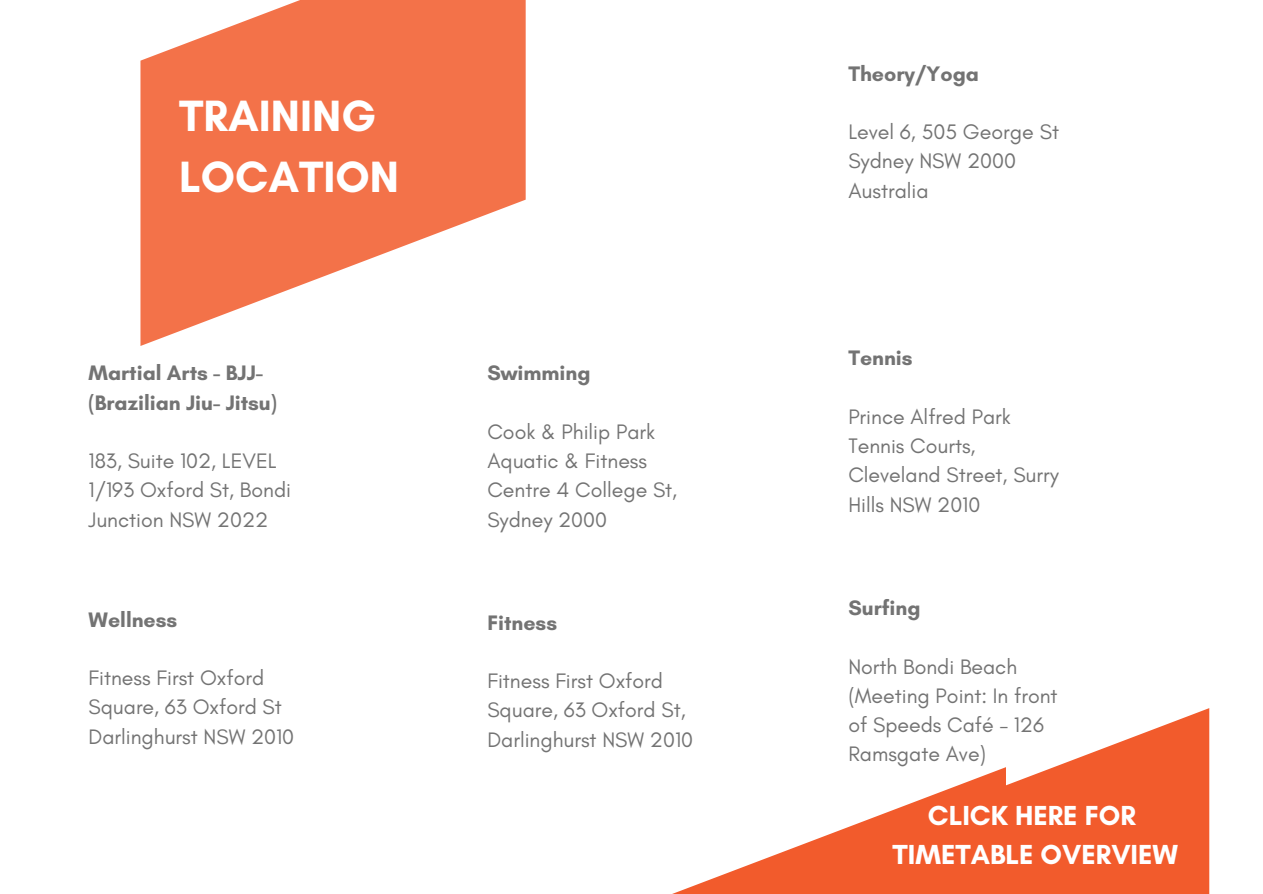
<style>
.page{position:relative;width:1263px;height:894px;background:#fff}
.page>*{position:absolute;margin:0;border:0;box-sizing:border-box;transform-origin:0 0}
.t1{font:700 44.55px/61.3px "Glacial Indifference";color:#fff}
.t2{font:700 28.05px/38.2px "Glacial Indifference";color:#fff;text-align:center}
.t3{font:21.45px/29.2px "Glacial Indifference";color:#737373}
.t4{font:700 21.45px "Glacial Indifference";color:#737373}
.t5{font:21.3px/29.2px "Glacial Indifference";color:#737373}
.t6{font:700 21.3px/29.2px "Glacial Indifference";color:#737373}
</style>
<div class="page">
<svg style="left:711px;top:708px;width:498px;height:185px;fill:#f25b2c"></svg>
<svg style="left:140px;top:0;width:386px;height:346px;fill:#f37249"></svg>
<h1 class="t1" style="left:179px;top:85px;width:221px">TRAINING<br>LOCATION</h1>
<h3 class="t6" style="left:89px;top:358px;width:190px">Martial Arts - BJJ-(Brazilian Jiu- Jitsu)</h3>
<h4 class="t5" style="left:89px;top:446px;width:204px">183, Suite 102, LEVEL<br>1/193 Oxford St, Bondi<br>Junction NSW 2022</h4>
<h3 class="t6" style="left:89px;top:604px;width:90px">Wellness</h3>
<h4 class="t5" style="left:89px;top:662px;width:207px">Fitness First Oxford<br>Square, 63 Oxford St<br>Darlinghurst NSW 2010</h4>
<h3 class="t6" style="left:487px;top:358px;width:105px">Swimming</h3>
<h4 class="t5" style="left:487px;top:417px;width:191px">Cook &amp; Philip Park<br>Aquatic &amp; Fitness<br>Centre 4 College St,<br>Sydney 2000</h4>
<p class="t6" style="left:487px;top:607px;width:71px">Fitness</p>
<h3 class="t5" style="left:487px;top:666px;width:207px">Fitness First Oxford<br>Square, 63 Oxford St,<br>Darlinghurst NSW 2010</h3>
<h4 class="t4" style="left:848px;top:60px;width:132px">Theory/Yoga</h4>
<h3 class="t3" style="left:848px;top:117px;width:212px">Level 6, 505 George St<br>Sydney NSW 2000<br>Australia</h3>
<h3 class="t6" style="left:848px;top:343px;width:66px">Tennis</h3>
<h4 class="t5" style="left:848px;top:401px;width:212px">Prince Alfred Park<br>Tennis Courts,<br>Cleveland Street, Surry<br>Hills NSW 2010</h4>
<h3 class="t6" style="left:848px;top:592px;width:74px">Surfing</h3>
<h4 class="t5" style="left:848px;top:651px;width:211px">North Bondi Beach (Meeting Point: In front of Speeds Café – 126<br>Ramsgate Ave)</h4>
<h4 class="t2" style="left:892px;top:796px;width:287px">CLICK HERE FOR<br>TIMETABLE OVERVIEW</h4>
</div>
